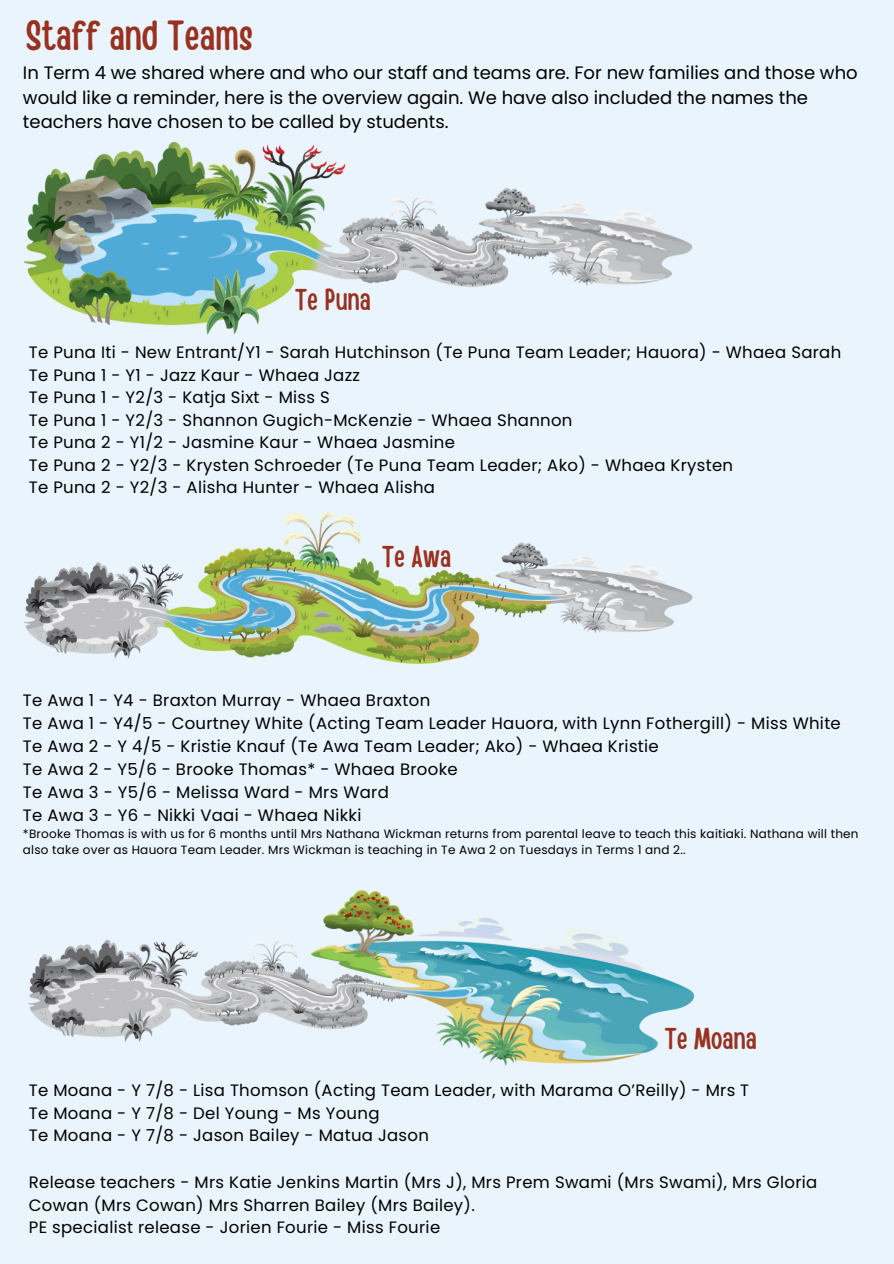
<style>
.page{position:relative;width:894px;height:1264px;background:#fff}
.page>*{position:absolute;margin:0;border:0;box-sizing:border-box;transform-origin:0 0}
.t1{font:42px "Handy Casual Condensed";color:#993120}
.t2{font:30px "Handy Casual Condensed";color:#993120}
.t3{font:18px/24.8px "Poppins";color:#000}
.t4{font:16.5px/22.5px "Poppins";letter-spacing:.02em;color:#000}
.t5{font:12px/16px "Poppins";letter-spacing:.02em;color:#000}
</style>
<div class="page">
<div style="left:0;top:0;width:893px;height:1263px;background:#e9f4fd"></div>
<img style="left:29px;top:890px;width:666px;height:175px">
<img style="left:24px;top:142px;width:669px;height:193px">
<img style="left:24px;top:513px;width:669px;height:150px">
<p class="t1" style="left:26px;top:8px;width:228px">Staff and Teams</p>
<p class="t3" style="left:23px;top:60px;width:836px">In Term 4 we shared where and who our staff and teams are. For new families and those who would like a reminder, here is the overview again. We have also included the names the teachers have chosen to be called by students.</p>
<p class="t2" style="left:295px;top:280px;width:77px">Te Puna</p>
<h1 class="t4" style="left:29px;top:341px;width:813px">Te Puna Iti - New Entrant/Y1 - Sarah Hutchinson (Te Puna Team Leader; Hauora) - Whaea Sarah Te Puna 1 - Y1 - Jazz Kaur - Whaea Jazz<br>Te Puna 1 - Y2/3 - Katja Sixt - Miss S<br>Te Puna 1 - Y2/3 - Shannon Gugich-McKenzie - Whaea Shannon<br>Te Puna 2 - Y1/2 - Jasmine Kaur - Whaea Jasmine<br>Te Puna 2 - Y2/3 - Krysten Schroeder (Te Puna Team Leader; Ako) - Whaea Krysten<br>Te Puna 2 - Y2/3 - Alisha Hunter - Whaea Alisha</h1>
<p class="t2" style="left:382px;top:537px;width:71px">Te Awa</p>
<h3 class="t4" style="left:23px;top:689px;width:408px">Te Awa 1 - Y4 - Braxton Murray - Whaea Braxton</h3>
<p class="t4" style="left:23px;top:712px;width:819px">Te Awa 1 - Y4/5 - Courtney White (Acting Team Leader Hauora, with Lynn Fothergill) - Miss White</p>
<h2 class="t4" style="left:23px;top:735px;width:637px">Te Awa 2 - Y 4/5 - Kristie Knauf (Te Awa Team Leader; Ako) - Whaea Kristie</h2>
<h3 class="t4" style="left:23px;top:758px;width:436px">Te Awa 2 - Y5/6 - Brooke Thomas* - Whaea Brooke</h3>
<p class="t4" style="left:23px;top:781px;width:367px">Te Awa 3 - Y5/6 - Melissa Ward - Mrs Ward</p>
<h2 class="t4" style="left:23px;top:804px;width:340px">Te Awa 3 - Y6 - Nikki Vaai - Whaea Nikki</h2>
<p class="t5" style="left:23px;top:826px;width:836px">*Brooke Thomas is with us for 6 months until Mrs Nathana Wickman returns from parental leave to teach this kaitiaki. Nathana will then also take over as Hauora Team Leader. Mrs Wickman is teaching in Te Awa 2 on Tuesdays in Terms 1 and 2..</p>
<p class="t2" style="left:664px;top:1019px;width:94px">Te Moana</p>
<p class="t4" style="left:29px;top:1079px;width:721px">Te Moana - Y 7/8 - Lisa Thomson (Acting Team Leader, with Marama O’Reilly) - Mrs T<br>Te Moana - Y 7/8 - Del Young - Ms Young<br>Te Moana - Y 7/8 - Jason Bailey - Matua Jason</p>
<p class="t4" style="left:29px;top:1171px;width:789px">Release teachers - Mrs Katie Jenkins Martin (Mrs J), Mrs Prem Swami (Mrs Swami), Mrs Gloria<br>Cowan (Mrs Cowan) Mrs Sharren Bailey (Mrs Bailey).<br>PE specialist release - Jorien Fourie - Miss Fourie</p>
</div>
